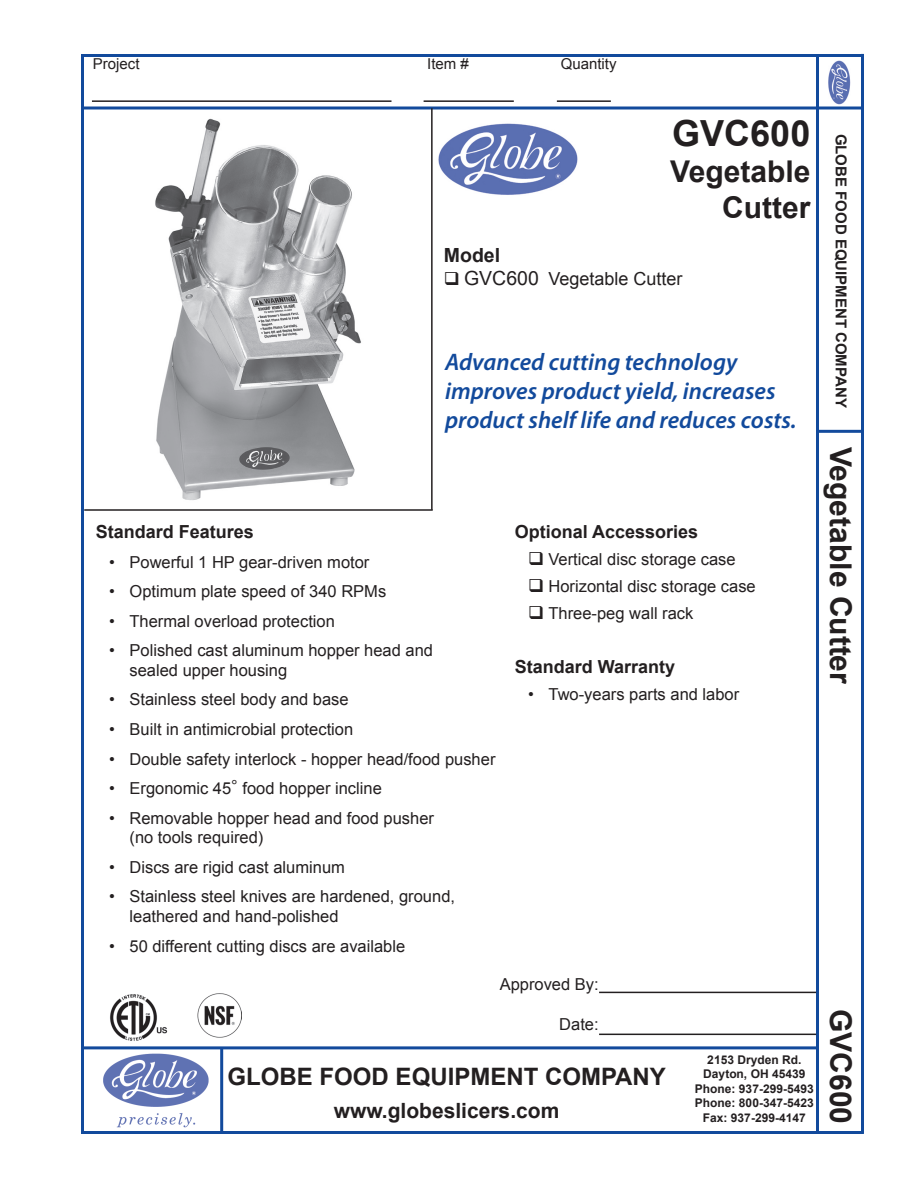
<style>
.page{position:relative;width:918px;height:1188px;background:#fff}
.page>*{position:absolute;margin:0;border:0;box-sizing:border-box;transform-origin:0 0}
.t1{font:700 36px "Arial";color:#231f20}
.t2{font:700 30px/36px "Arial";color:#231f20;text-align:right}
.t3{font:italic 600 24px/28.8px "Myriad Pro";color:#124a9c}
.t4{font:700 24px "Arial";color:#231f20}
.t5{font:700 21px "Arial";color:#231f20}
.t6{font:700 19.5px "Arial";color:#231f20}
.t7{font:700 18px "Arial";color:#231f20}
.t8{font:18px "Arial";color:#231f20}
.t9{font:16.5px/19.8px "Arial";color:#231f20}
.t10{font:700 15px "Arial";color:#231f20}
.t11{font:15px "Arial";color:#231f20}
.t12{font:700 12px/14.4px "Arial";color:#231f20;text-align:center}
.s1{font-size:19.5px}
</style>
<div class="page">
<img style="left:95px;top:1049px;width:121px;height:79px">
<hr style="left:861px;top:54px;width:3px;height:1080px;background:#124a9c">
<hr style="left:81px;top:54px;width:782px;height:3px;background:#124a9c">
<hr style="left:81px;top:54px;width:3px;height:1079px;background:#124a9c">
<svg style="left:84px;top:106px;width:777px;height:4px;background:#4d77b4"></svg>
<hr style="left:92px;top:100px;width:300px;height:2px;background:#231f20">
<hr style="left:424px;top:100px;width:90px;height:2px;background:#231f20">
<hr style="left:557px;top:100px;width:54px;height:2px;background:#231f20">
<hr style="left:816px;top:55px;width:3px;height:1079px;background:#124a9c">
<hr style="left:816px;top:430px;width:48px;height:3px;background:#124a9c">
<hr style="left:81px;top:1131px;width:782px;height:3px;background:#124a9c">
<hr style="left:81px;top:1046px;width:738px;height:3px;background:#124a9c">
<hr style="left:220px;top:1048px;width:3px;height:84px;background:#124a9c">
<hr style="left:431px;top:108px;width:2px;height:402px;background:#231f20">
<img style="left:828px;top:61px;width:23px;height:43px">
<hr style="left:599px;top:992px;width:217px;height:1px;background:#231f20">
<hr style="left:599px;top:1034px;width:217px;height:1px;background:#231f20">
<img style="left:438px;top:123px;width:140px;height:72px">
<img style="left:197px;top:994px;width:44px;height:44px">
<hr style="left:84px;top:509px;width:349px;height:2px;background:#231f20">
<img style="left:110px;top:994px;width:57px;height:47px">
<img style="left:155px;top:118px;width:206px;height:382px">
<p class="t11" style="left:93px;top:54px;width:48px">Project</p>
<p class="t11" style="left:427px;top:54px;width:43px">Item #</p>
<p class="t11" style="left:561px;top:54px;width:57px">Quantity</p>
<h1 class="t1" style="left:672px;top:109px;width:140px">GVC600</h1>
<h2 class="t2" style="left:670px;top:154px;width:142px">Vegetable<br>Cutter</h2>
<p class="t6" style="left:444px;top:242px;width:58px">Model</p>
<p class="t8" style="left:444px;top:267px;width:240px">❑ <span class="s1">GVC600</span> Vegetable Cutter</p>
<h3 class="t3" style="left:445px;top:347px;width:353px">Advanced cutting technology improves product yield, increases product shelf life and reduces costs.</h3>
<p class="t7" style="left:96px;top:520px;width:160px">Standard Features</p>
<p class="t9" style="left:109px;top:552px;width:262px">• Powerful 1 HP gear-driven motor</p>
<p class="t9" style="left:109px;top:582px;width:279px">• Optimum plate speed of 340 RPMs</p>
<p class="t9" style="left:109px;top:611px;width:227px">• Thermal overload protection</p>
<p class="t9" style="left:130px;top:641px;width:305px;text-indent:-20px">• Polished cast aluminum hopper head and sealed upper housing</p>
<p class="t9" style="left:109px;top:690px;width:241px">• Stainless steel body and base</p>
<p class="t9" style="left:109px;top:719px;width:246px">• Built in antimicrobial protection</p>
<p class="t9" style="left:109px;top:749px;width:388px">• Double safety interlock - hopper head/food pusher</p>
<p class="t9" style="left:109px;top:779px;width:274px">• Ergonomic 45° food hopper incline</p>
<p class="t9" style="left:130px;top:808px;width:306px;text-indent:-20px">• Removable hopper head and food pusher (no tools required)</p>
<p class="t9" style="left:109px;top:857px;width:237px">• Discs are rigid cast aluminum</p>
<p class="t9" style="left:130px;top:887px;width:327px;text-indent:-20px">• Stainless steel knives are hardened, ground, leathered and hand-polished</p>
<p class="t9" style="left:109px;top:936px;width:298px">• 50 different cutting discs are available</p>
<p class="t7" style="left:515px;top:520px;width:185px">Optional Accessories</p>
<p class="t9" style="left:528px;top:550px;width:209px">❑ Vertical disc storage case</p>
<p class="t9" style="left:528px;top:577px;width:229px">❑ Horizontal disc storage case</p>
<p class="t9" style="left:528px;top:604px;width:167px">❑ Three-peg wall rack</p>
<p class="t7" style="left:515px;top:655px;width:162px">Standard Warranty</p>
<p class="t9" style="left:528px;top:685px;width:213px">• Two-years parts and labor</p>
<p class="t9" style="left:500px;top:975px;width:101px">Approved By:</p>
<p class="t9" style="left:559px;top:1014px;width:41px">Date:</p>
<h3 class="t4" style="left:228px;top:1061px;width:440px">GLOBE FOOD EQUIPMENT COMPANY</h3>
<p class="t5" style="left:334px;top:1097px;width:227px">www.globeslicers.com</p>
<p class="t12" style="left:695px;top:1053px;width:120px">2153 Dryden Rd.<br>Dayton, OH 45439<br>Phone: 937-299-5493<br>Phone: 800-347-5423<br>Fax: 937-299-4147</p>
<p class="t10" style="left:851px;top:134px;width:275px;rotate:90deg">GLOBE FOOD EQUIPMENT COMPANY</p>
<h2 class="t2" style="left:858px;top:447px;width:239px;rotate:90deg">Vegetable Cutter</h2>
<h2 class="t2" style="left:858px;top:1009px;width:117px;rotate:90deg">GVC600</h2>
</div>
